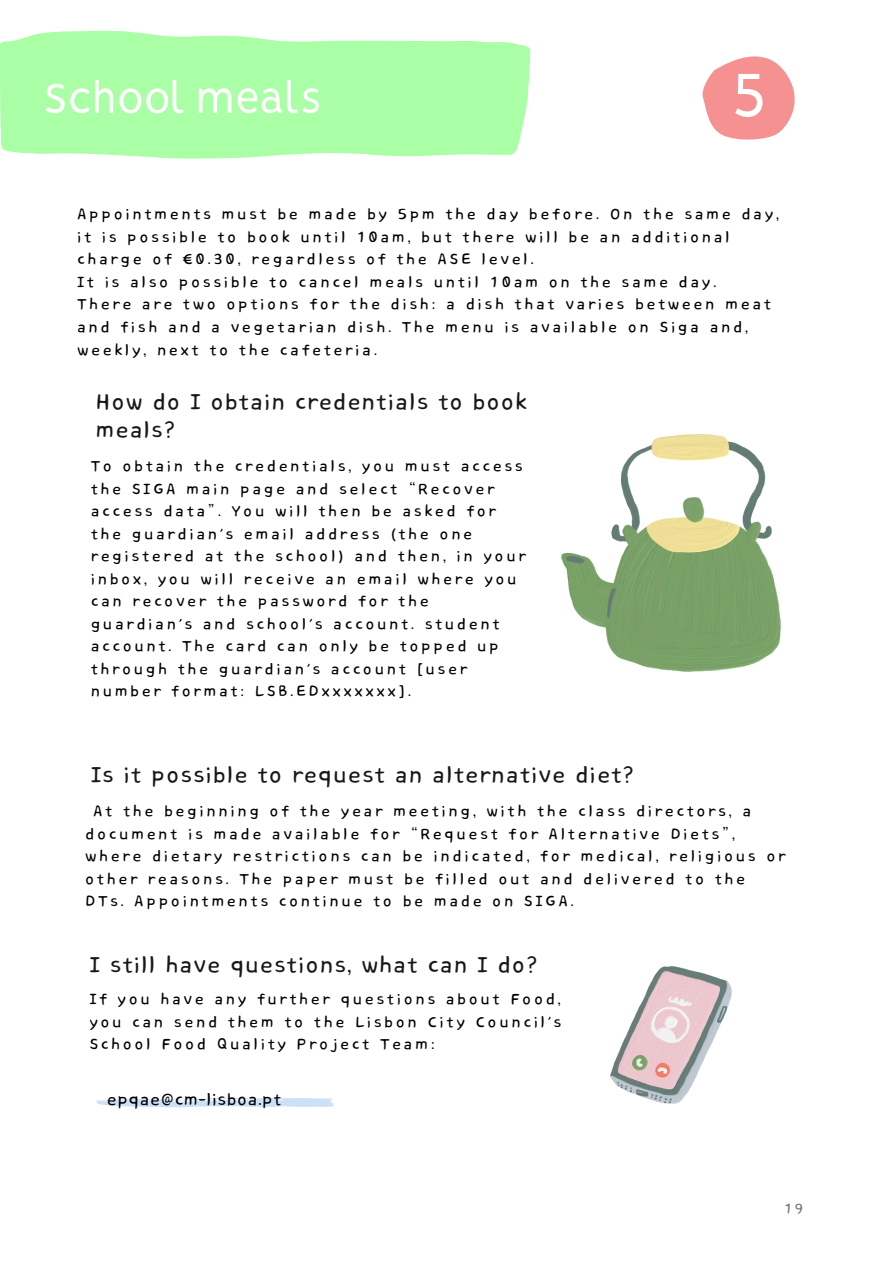
<style>
.page{position:relative;width:894px;height:1264px;background:#fff}
.page>*{position:absolute;margin:0;border:0;box-sizing:border-box;transform-origin:0 0}
.t1{font:78.45px "RTL Sondos Bold";color:#fff}
.t2{font:51.75px "RTL Sondos Regular";color:#fff}
.t3{font:28.5px/28.2px "Core Bandi Face";color:#181818}
.t4{font:21.15px "Core Bandi Face";color:#000}
.t5{font:19.5px/22.5px "Core Bandi Face";letter-spacing:.1em;color:#000}
.t6{font:18px "Core Bandi Face";color:#767676}
</style>
<div class="page">
<svg style="left:0;top:30px;width:531px;height:129px;background:#b2ffaf"></svg>
<svg style="left:702px;top:56px;width:93px;height:84px"></svg>
<svg style="left:96px;top:1097px;width:238px;height:10px"></svg>
<img style="left:610px;top:966px;width:121px;height:137px">
<img style="left:561px;top:434px;width:219px;height:237px">
<p class="t2" style="left:43px;top:61px;width:280px">School meals</p>
<p class="t1" style="left:729px;top:39px;width:38px">5</p>
<p class="t5" style="left:77px;top:204px;width:704px">Appointments must be made by 5pm the day before. On the same day, it is possible to book until 10am, but there will be an additional charge of €0.30, regardless of the ASE level.</p>
<h2 class="t5" style="left:77px;top:271px;width:641px">It is also possible to cancel meals until 10am on the same day.</h2>
<p class="t5" style="left:77px;top:294px;width:695px">There are two options for the dish: a dish that varies between meat and fish and a vegetarian dish. The menu is available on Siga and, weekly, next to the cafeteria.</p>
<p class="t3" style="left:96px;top:388px;width:433px">How do I obtain credentials to book meals?</p>
<p class="t5" style="left:91px;top:455px;width:437px">To obtain the credentials, you must access the SIGA main page and select “Recover access data”. You will then be asked for the guardian's email address (the one registered at the school) and then, in your inbox, you will receive an email where you can recover the password for the guardian's and school's account. student account. The card can only be topped up through the guardian's account [user number format: LSB.EDxxxxxxx].</p>
<p class="t3" style="left:91px;top:762px;width:545px">Is it possible to request an alternative diet?</p>
<h2 class="t5" style="left:85px;top:801px;width:702px;text-indent:8px">At the beginning of the year meeting, with the class directors, a document is made available for “Request for Alternative Diets”, where dietary restrictions can be indicated, for medical, religious or other reasons. The paper must be filled out and delivered to the DTs. Appointments continue to be made on SIGA.</h2>
<p class="t3" style="left:90px;top:952px;width:450px">I still have questions, what can I do?</p>
<h2 class="t5" style="left:89px;top:988px;width:474px;text-align:justify">If you have any further questions about Food, you can send them to the Lisbon City Council's School Food Quality Project Team:</h2>
<p class="t4" style="left:107px;top:1088px;width:177px">epqae@cm-lisboa.pt</p>
<p class="t6" style="left:783px;top:1199px;width:22px">19</p>
</div>
